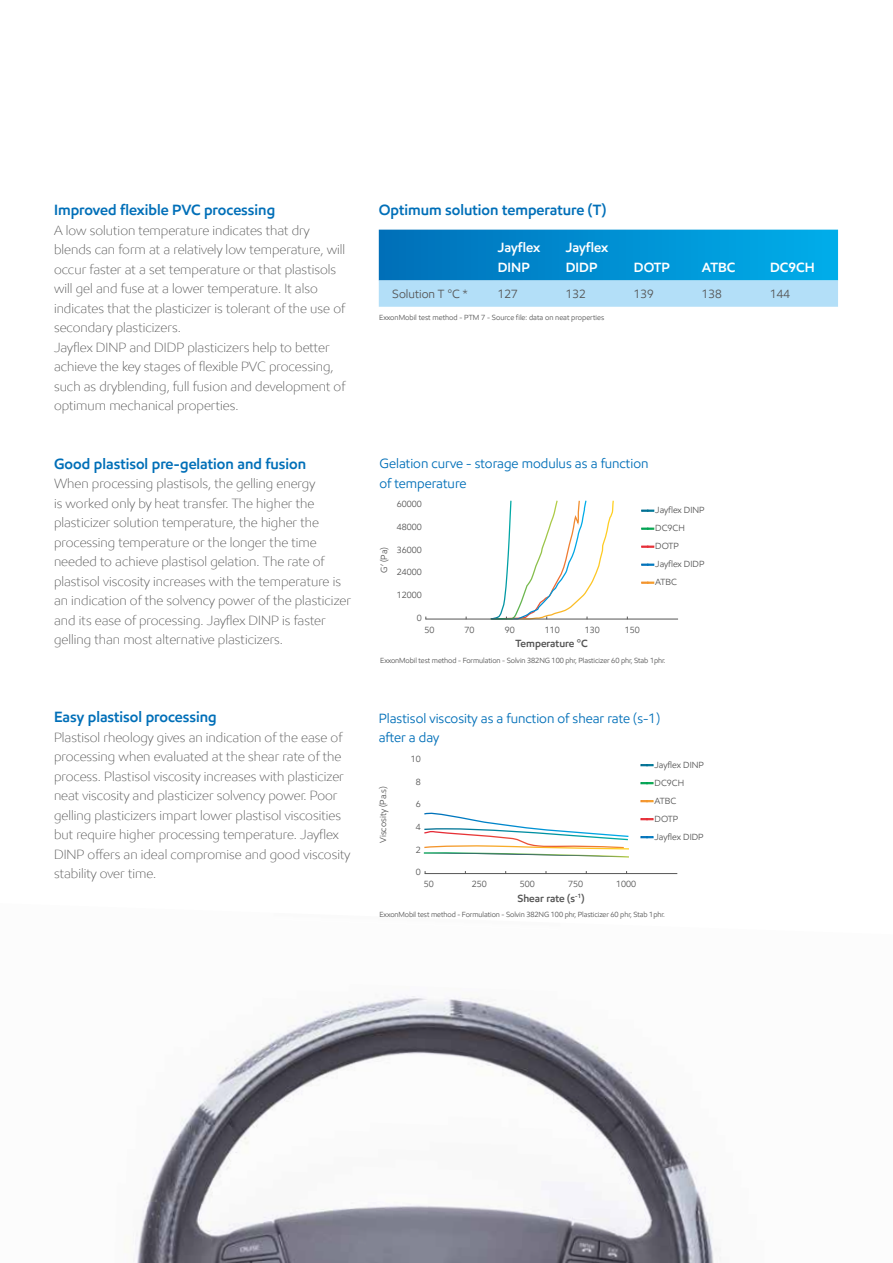
<style>
.page{position:relative;width:893px;height:1263px;background:#fff}
.page>*{position:absolute;margin:0;border:0;box-sizing:border-box;transform-origin:0 0}
.t1{font:600 15px "E Mprint";color:#006fb8}
.t2{font:300 13.5px/19.5px "E Mprint";color:#565656}
.t3{font:13.5px/19.5px "E Mprint";color:#006fb8}
.t4{font:600 13.5px/19.5px "E Mprint";color:#fff}
.t5{font:12px "E Mprint";color:#565656}
.t6{font:600 10.5px "E Mprint";color:#565656}
.t7{font:9px/18px "E Mprint";color:#565656}
.t8{font:7.5px "E Mprint";letter-spacing:-.01em;color:#565656}
.s1{font-weight:700;color:#fff}
</style>
<div class="page">
<img style="left:135px;top:995px;width:586px;height:268px">
<svg style="left:379px;top:230px;width:459px;height:77px;background:#3eaade"></svg>
<hr style="left:425px;top:619px;width:253px;height:1px;background:#565656">
<svg style="left:641px;top:510px;width:13px;height:2px"></svg>
<svg style="left:641px;top:528px;width:13px;height:2px"></svg>
<svg style="left:641px;top:546px;width:13px;height:2px"></svg>
<svg style="left:641px;top:564px;width:13px;height:2px"></svg>
<svg style="left:641px;top:582px;width:13px;height:2px"></svg>
<svg style="left:489px;top:500px;width:125px;height:120px"></svg>
<hr style="left:425px;top:873px;width:252px;height:1px;background:#565656">
<svg style="left:641px;top:764px;width:12px;height:2px"></svg>
<svg style="left:641px;top:782px;width:12px;height:2px"></svg>
<svg style="left:641px;top:800px;width:12px;height:2px"></svg>
<svg style="left:641px;top:818px;width:12px;height:2px"></svg>
<svg style="left:641px;top:836px;width:12px;height:2px"></svg>
<img style="left:423px;top:812px;width:206px;height:46px">
<p class="t1" style="left:54px;top:201px;width:223px">Improved flexible PVC processing</p>
<p class="t2" style="left:54px;top:220px;width:293px">A low solution temperature indicates that dry blends can form at a relatively low temperature, will occur faster at a set temperature or that plastisols will gel and fuse at a lower temperature. It also indicates that the plasticizer is tolerant of the use of secondary plasticizers.<br>Jayflex DINP and DIDP plasticizers help to better achieve the key stages of flexible PVC processing, such as dryblending, full fusion and development of optimum mechanical properties.</p>
<p class="t1" style="left:54px;top:454px;width:254px">Good plastisol pre-gelation and fusion</p>
<p class="t2" style="left:54px;top:474px;width:299px">When processing plastisols, the gelling energy<br>is worked only by heat transfer. The higher the plasticizer solution temperature, the higher the processing temperature or the longer the time needed to achieve plastisol gelation. The rate of plastisol viscosity increases with the temperature is an indication of the solvency power of the plasticizer and its ease of processing. Jayflex DINP is faster gelling than most alternative plasticizers.</p>
<p class="t1" style="left:54px;top:708px;width:164px">Easy plastisol processing</p>
<p class="t2" style="left:54px;top:727px;width:298px">Plastisol rheology gives an indication of the ease of processing when evaluated at the shear rate of the process. Plastisol viscosity increases with plasticizer neat viscosity and plasticizer solvency power. Poor gelling plasticizers impart lower plastisol viscosities but require higher processing temperature. Jayflex DINP offers an ideal compromise and good viscosity stability over time.</p>
<p class="t1" style="left:379px;top:201px;width:229px">Optimum solution temperature (T)</p>
<p class="t4" style="left:498px;top:238px;width:44px">Jayflex<br>DINP</p>
<p class="t4" style="left:566px;top:238px;width:44px">Jayflex<br>DIDP</p>
<p class="t4" style="left:634px;top:257px;width:38px">DOTP</p>
<p class="t4" style="left:702px;top:257px;width:35px">ATBC</p>
<p class="t4" style="left:770px;top:257px;width:46px">DC9CH</p>
<p class="t5" style="left:392px;top:287px;width:77px">Solution T °C *</p>
<p class="t5" style="left:498px;top:287px;width:22px">127</p>
<p class="t5" style="left:566px;top:287px;width:22px">132</p>
<p class="t5" style="left:634px;top:287px;width:22px">139</p>
<p class="t5" style="left:702px;top:287px;width:22px">138</p>
<p class="t5" style="left:770px;top:287px;width:22px">144</p>
<p class="t8" style="left:379px;top:313px;width:227px">ExxonMobil test method - PTM 7 - Source file: data on neat properties</p>
<p class="t3" style="left:380px;top:454px;width:270px">Gelation curve - storage modulus as a function of temperature</p>
<p class="t7" style="left:375px;top:573px;width:27px;rotate:-90deg">G’ (Pa)</p>
<p class="t7" style="left:397px;top:495px;width:27px">60000</p>
<p class="t7" style="left:397px;top:518px;width:27px">48000</p>
<p class="t7" style="left:397px;top:541px;width:27px">36000</p>
<p class="t7" style="left:397px;top:563px;width:27px">24000</p>
<p class="t7" style="left:397px;top:586px;width:27px">12000</p>
<p class="t7" style="left:417px;top:609px;width:7px">0</p>
<p class="t7" style="left:641px;top:501px;width:65px"><span class="s1">——</span> Jayflex DINP <span class="s1">——</span> DC9CH<br><span class="s1">——</span> DOTP<br><span class="s1">——</span> Jayflex DIDP <span class="s1">——</span> ATBC</p>
<p class="t7" style="left:425px;top:621px;width:12px">50</p>
<p class="t7" style="left:465px;top:621px;width:12px">70</p>
<p class="t7" style="left:505px;top:621px;width:12px">90</p>
<p class="t7" style="left:545px;top:621px;width:17px">110</p>
<p class="t7" style="left:585px;top:621px;width:17px">130</p>
<p class="t7" style="left:625px;top:621px;width:17px">150</p>
<p class="t6" style="left:516px;top:637px;width:74px">Temperature °C</p>
<p class="t8" style="left:380px;top:655px;width:287px">ExxonMobil test method - Formulation - Solvin 382NG 100 phr, Plasticizer 60 phr, Stab 1phr.</p>
<p class="t3" style="left:379px;top:708px;width:283px">Plastisol viscosity as a function of shear rate (s-1) after a day</p>
<p class="t7" style="left:374px;top:843px;width:59px;rotate:-90deg">Viscosity (Pa.s)</p>
<p class="t7" style="left:411px;top:750px;width:12px">10</p>
<p class="t7" style="left:416px;top:772px;width:7px">8</p>
<p class="t7" style="left:416px;top:795px;width:7px">6</p>
<p class="t7" style="left:416px;top:818px;width:7px">4</p>
<p class="t7" style="left:416px;top:840px;width:7px">2</p>
<p class="t7" style="left:416px;top:863px;width:7px">0</p>
<p class="t7" style="left:640px;top:755px;width:65px"><span class="s1">——</span> Jayflex DINP <span class="s1">——</span> DC9CH<br><span class="s1">——</span> ATBC<br><span class="s1">——</span> DOTP<br><span class="s1">——</span> Jayflex DIDP</p>
<p class="t7" style="left:424px;top:875px;width:12px">50</p>
<p class="t7" style="left:472px;top:875px;width:17px">250</p>
<p class="t7" style="left:520px;top:875px;width:17px">500</p>
<p class="t7" style="left:568px;top:875px;width:17px">750</p>
<p class="t7" style="left:616px;top:875px;width:22px">1000</p>
<p class="t6" style="left:517px;top:892px;width:69px">Shear rate (s<sup>-1</sup>)</p>
<p class="t8" style="left:380px;top:910px;width:287px">ExxonMobil test method - Formulation - Solvin 382NG 100 phr, Plasticizer 60 phr, Stab 1phr.</p>
</div>
